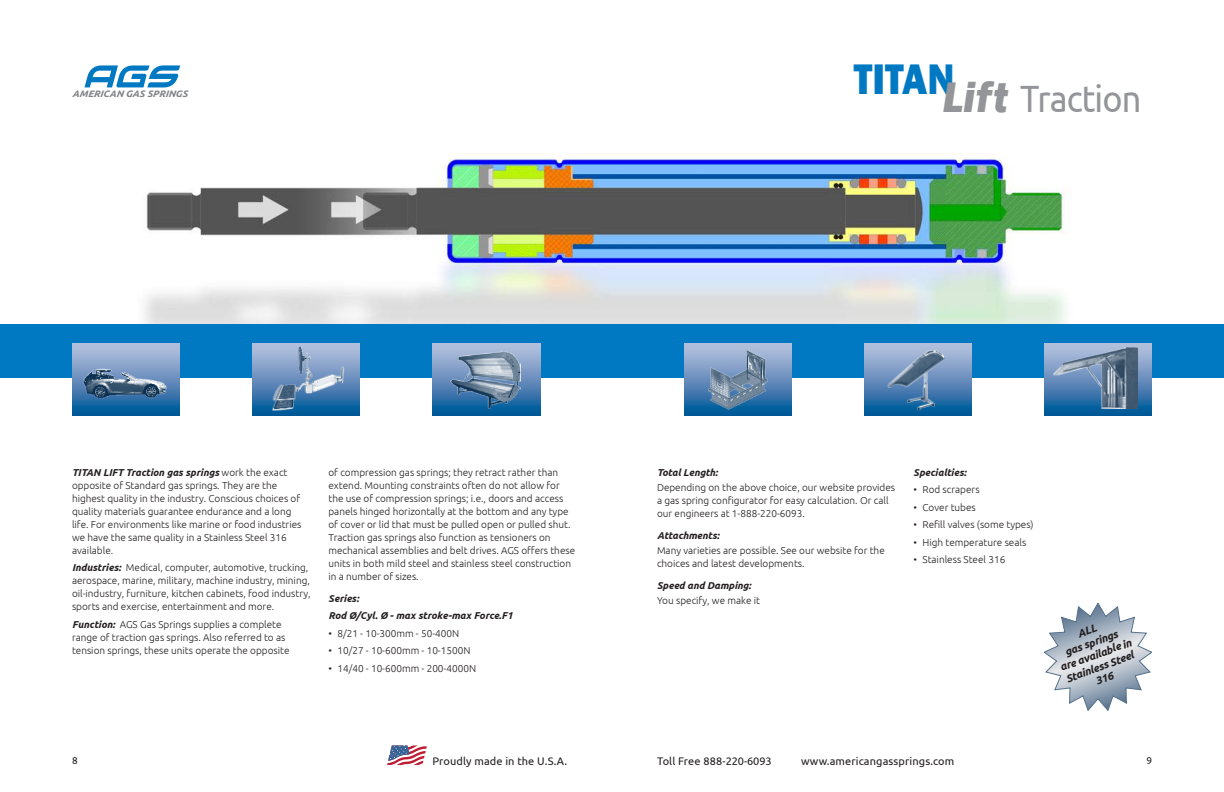
<style>
.page{position:relative;width:1224px;height:792px;background:#fff}
.page>*{position:absolute;margin:0;border:0;box-sizing:border-box;transform-origin:0 0}
.t1{font:800 44px "Franklin Gothic";color:#0079c2;scale:.9 1}
.t2{font:38px "Ubuntu";letter-spacing:-.025em;color:#939598;scale:.9 1}
.t3{font:11px "Ubuntu";letter-spacing:.01em;color:#231f20}
.t4{font:italic 700 11px/12.7px "Ubuntu";color:#231f20;text-align:center}
.t5{font:11px "Ubuntu";letter-spacing:-.01em;color:#231f20}
.t6{font:300 10px/13px "Ubuntu";color:#231f20}
.t7{font:italic 700 10px/17.5px "Ubuntu";color:#231f20}
.t8{font:10px "Ubuntu";color:#231f20}
.t9{font:italic 700 9.3px "Ubuntu";color:#808285;scale:1.05 1}
.s1{font-style:italic;color:#939598}
.s2{font-weight:700;font-style:italic}
</style>
<div class="page">
<svg style="left:84px;top:65px;width:96px;height:22px"></svg>
<svg style="left:387px;top:745px;width:40px;height:20px"></svg>
<img style="left:144px;top:154px;width:924px;height:251px">
<div style="left:0;top:324px;width:1224px;height:54px;background:#0079c2"></div>
<svg style="left:72px;top:344px;width:108px;height:72px;background:#6893be"></svg>
<svg style="left:432px;top:344px;width:108px;height:72px;background:#5f8dbb"></svg>
<svg style="left:864px;top:344px;width:108px;height:72px;background:#5f8cbb"></svg>
<svg style="left:252px;top:344px;width:108px;height:72px;background:#5687b7"></svg>
<svg style="left:684px;top:344px;width:108px;height:72px"></svg>
<svg style="left:1044px;top:344px;width:108px;height:72px;background:#5387b6"></svg>
<img style="left:264px;top:343px;width:85px;height:71px">
<img style="left:451px;top:352px;width:69px;height:57px">
<img style="left:1053px;top:348px;width:85px;height:61px">
<img style="left:884px;top:349px;width:63px;height:63px">
<img style="left:693px;top:343px;width:90px;height:72px">
<img style="left:80px;top:352px;width:90px;height:60px">
<svg style="left:1044px;top:603px;width:108px;height:108px"></svg>
<p class="t9" style="left:72px;top:88px;width:111px">AMERICAN GAS SPRINGS</p>
<h1 class="t1" style="left:854px;top:51px;width:173px">Titan<span class="s1">Lift</span></h1>
<h2 class="t2" style="left:1020px;top:75px;width:136px">Traction</h2>
<p class="t6" style="left:72px;top:465px;width:231px"><span class="s2">TITAN LIFT Traction gas springs</span> work the exact opposite of Standard gas springs. They are the highest quality in the industry. Conscious choices of quality materials guarantee endurance and a long life. For environments like marine or food industries we have the same quality in a Stainless Steel 316 available.</p>
<p class="t6" style="left:72px;top:561px;width:240px"><span class="s2">Industries:</span> Medical, computer, automotive, trucking, aerospace, marine, military, machine industry, mining, oil-industry, furniture, kitchen cabinets, food industry, sports and exercise, entertainment and more.</p>
<p class="t6" style="left:72px;top:617px;width:219px"><span class="s2">Function:</span> AGS Gas Springs supplies a complete range of traction gas springs. Also referred to as tension springs, these units operate the opposite</p>
<p class="t6" style="left:328px;top:465px;width:248px">of compression gas springs; they retract rather than extend. Mounting constraints often do not allow for the use of compression springs; i.e., doors and access panels hinged horizontally at the bottom and any type of cover or lid that must be pulled open or pulled shut.<br>Traction gas springs also function as tensioners on mechanical assemblies and belt drives. AGS offers these units in both mild steel and stainless steel construction in a number of sizes.</p>
<p class="t7" style="left:329px;top:589px;width:186px">Series:<br>Rod Ø/Cyl. Ø - max stroke-max Force.F1</p>
<p class="t6" style="left:329px;top:626px;width:132px">• 8/21 - 10-300mm - 50-400N</p>
<p class="t6" style="left:329px;top:644px;width:143px">• 10/27 - 10-600mm - 10-1500N</p>
<p class="t6" style="left:329px;top:661px;width:149px">• 14/40 - 10-600mm - 200-4000N</p>
<p class="t7" style="left:657px;top:463px;width:62px">Total Length:</p>
<p class="t6" style="left:657px;top:481px;width:240px">Depending on the above choice, our website provides a gas spring configurator for easy calculation. Or call our engineers at 1-888-220-6093.</p>
<p class="t7" style="left:657px;top:526px;width:64px">Attachments:</p>
<p class="t6" style="left:657px;top:544px;width:229px">Many varieties are possible. See our website for the choices and latest developments.</p>
<p class="t7" style="left:657px;top:577px;width:96px">Speed and Damping:</p>
<p class="t6" style="left:657px;top:594px;width:105px">You specify, we make it</p>
<p class="t7" style="left:914px;top:463px;width:54px">Specialties:</p>
<p class="t6" style="left:914px;top:483px;width:68px">• Rod scrapers</p>
<p class="t6" style="left:914px;top:500px;width:64px">• Cover tubes</p>
<p class="t6" style="left:914px;top:518px;width:122px">• Refill valves (some types)</p>
<p class="t6" style="left:914px;top:535px;width:114px">• High temperature seals</p>
<p class="t6" style="left:914px;top:553px;width:93px">• Stainless Steel 316</p>
<p class="t4" style="left:1049px;top:638px;width:77px;rotate:-20deg">ALL<br>gas springs<br>are available in<br>Stainless Steel<br>316</p>
<p class="t8" style="left:72px;top:755px;width:7px">8</p>
<p class="t3" style="left:432px;top:754px;width:136px">Proudly made in the U.S.A.</p>
<p class="t5" style="left:657px;top:754px;width:116px">Toll Free 888-220-6093</p>
<p class="t3" style="left:801px;top:754px;width:155px">www.americangassprings.com</p>
<p class="t8" style="left:1146px;top:755px;width:7px">9</p>
</div>
